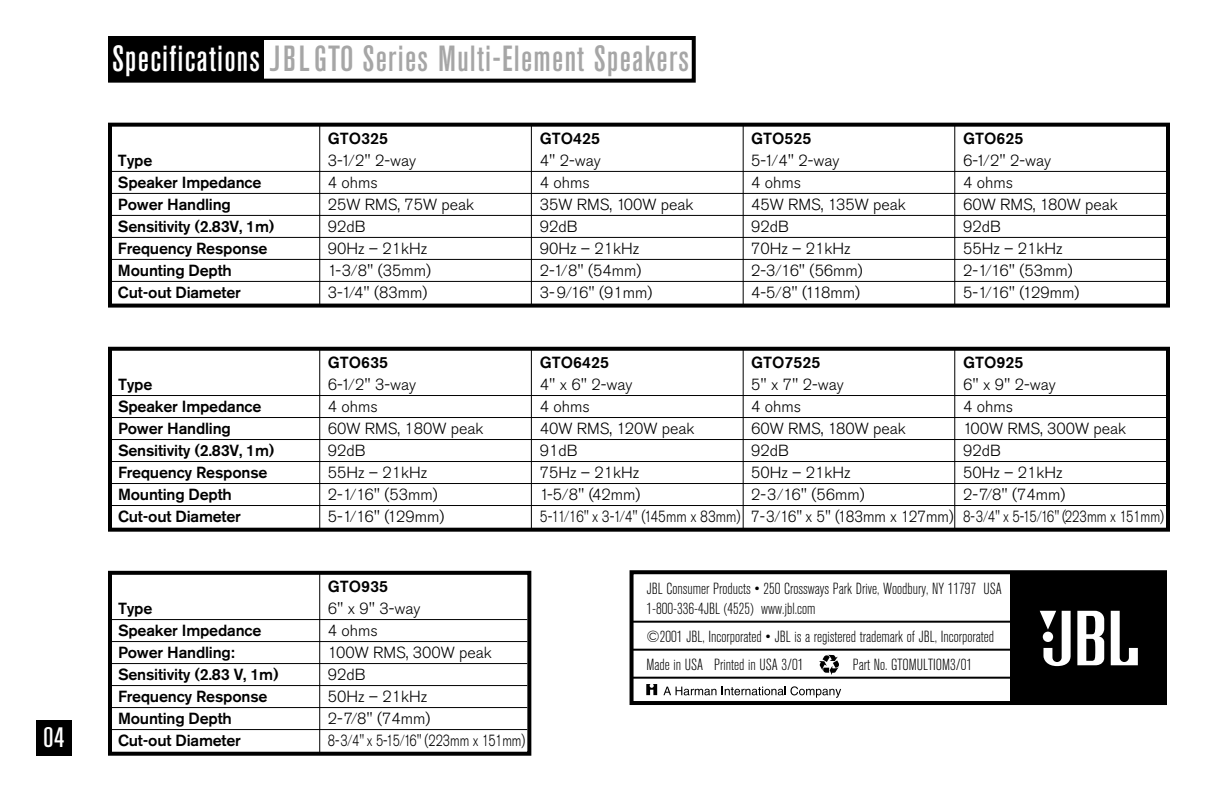
<style>
.page{position:relative;width:1224px;height:792px;background:#fff}
.page>*{position:absolute;margin:0;border:0;box-sizing:border-box;transform-origin:0 0}
.t1{font:500 condensed 36px "Akzidenz Grotesk BE";letter-spacing:.035em;color:#a6a6a6}
.t2{font:500 condensed 28px "Akzidenz Grotesk BE";color:#fff}
.t3{font:300 16px "Akzidenz Grotesk BE";color:#000}
.t4{font:500 16px "Akzidenz Grotesk BE";letter-spacing:-.01em;color:#000}
.t5{font:300 condensed 16px/20px "Akzidenz Grotesk BE";color:#000}
.t6{font:300 16px "Akzidenz Grotesk BE";color:#000;scale:.84 1}
.t7{font:300 16px "Akzidenz Grotesk BE";color:#000;scale:.78 1}
.s1{color:#fff}
</style>
<div class="page">
<svg style="left:1014px;top:575px;width:148px;height:125px;background:#242424"></svg>
<div style="left:630px;top:570px;width:537px;height:135px;border:4px solid #000"></div>
<svg style="left:819px;top:654px;width:20px;height:21px"></svg>
<hr style="left:1010px;top:572px;width:4px;height:131px;background:#000">
<svg style="left:646px;top:684px;width:11px;height:11px"></svg>
<svg style="left:663px;top:687px;width:53px;height:8px"></svg>
<svg style="left:722px;top:686px;width:119px;height:12px"></svg>
<hr style="left:632px;top:677px;width:379px;height:2px;background:#000">
<hr style="left:632px;top:649px;width:380px;height:2px;background:#000">
<hr style="left:632px;top:621px;width:380px;height:2px;background:#000">
<div style="left:36px;top:720px;width:36px;height:36px;background:#000"></div>
<div style="left:108px;top:36px;width:156px;height:45px;background:#000"></div>
<div style="left:108px;top:36px;width:588px;height:47px;border:4px solid #000"></div>
<hr style="left:112px;top:171px;width:1054px;height:1px;background:#000">
<hr style="left:112px;top:193px;width:1054px;height:1px;background:#000">
<hr style="left:112px;top:215px;width:1054px;height:1px;background:#000">
<hr style="left:112px;top:237px;width:1054px;height:1px;background:#000">
<hr style="left:112px;top:259px;width:1054px;height:1px;background:#000">
<hr style="left:112px;top:281px;width:1054px;height:1px;background:#000">
<div style="left:108px;top:123px;width:1062px;height:185px;border:4px solid #000"></div>
<hr style="left:319px;top:124px;width:1px;height:182px;background:#000">
<hr style="left:531px;top:124px;width:1px;height:182px;background:#000">
<hr style="left:743px;top:124px;width:1px;height:182px;background:#000">
<hr style="left:954px;top:124px;width:1px;height:182px;background:#000">
<hr style="left:112px;top:395px;width:1054px;height:1px;background:#000">
<hr style="left:112px;top:417px;width:1054px;height:1px;background:#000">
<hr style="left:112px;top:439px;width:1054px;height:1px;background:#000">
<hr style="left:112px;top:461px;width:1054px;height:1px;background:#000">
<hr style="left:112px;top:483px;width:1054px;height:1px;background:#000">
<hr style="left:112px;top:505px;width:1054px;height:1px;background:#000">
<div style="left:108px;top:347px;width:1062px;height:185px;border:4px solid #000"></div>
<hr style="left:319px;top:349px;width:1px;height:181px;background:#000">
<hr style="left:531px;top:349px;width:1px;height:181px;background:#000">
<hr style="left:743px;top:349px;width:1px;height:181px;background:#000">
<hr style="left:954px;top:349px;width:1px;height:181px;background:#000">
<hr style="left:112px;top:619px;width:415px;height:1px;background:#000">
<hr style="left:112px;top:641px;width:415px;height:1px;background:#000">
<hr style="left:112px;top:663px;width:415px;height:1px;background:#000">
<hr style="left:112px;top:685px;width:415px;height:1px;background:#000">
<hr style="left:112px;top:707px;width:415px;height:1px;background:#000">
<hr style="left:112px;top:729px;width:415px;height:1px;background:#000">
<div style="left:108px;top:571px;width:423px;height:185px;border:4px solid #000"></div>
<hr style="left:319px;top:573px;width:1px;height:181px;background:#000">
<h2 class="t2" style="left:43px;top:727px;width:23px">04</h2>
<h1 class="t1" style="left:112px;top:46px;width:578px"><span class="s1">Specifications</span> JBLGTO Series Multi-Element Speakers</h1>
<p class="t4" style="left:328px;top:133px;width:62px">GTO325</p>
<p class="t4" style="left:540px;top:133px;width:62px">GTO425</p>
<p class="t4" style="left:751px;top:133px;width:62px">GTO525</p>
<p class="t4" style="left:963px;top:133px;width:62px">GTO625</p>
<p class="t4" style="left:118px;top:155px;width:36px">Type</p>
<p class="t3" style="left:328px;top:155px;width:90px">3-1⁄ 2" 2-way</p>
<p class="t3" style="left:540px;top:155px;width:62px">4" 2-way</p>
<p class="t3" style="left:751px;top:155px;width:90px">5-1⁄ 4" 2-way</p>
<p class="t3" style="left:963px;top:155px;width:90px">6-1⁄ 2" 2-way</p>
<p class="t4" style="left:118px;top:177px;width:145px">Speaker Impedance</p>
<p class="t3" style="left:328px;top:177px;width:51px">4 ohms</p>
<p class="t3" style="left:540px;top:177px;width:51px">4 ohms</p>
<p class="t3" style="left:751px;top:177px;width:51px">4 ohms</p>
<p class="t3" style="left:963px;top:177px;width:51px">4 ohms</p>
<p class="t4" style="left:118px;top:199px;width:114px">Power Handling</p>
<p class="t3" style="left:328px;top:199px;width:148px">25W RMS, 75W peak</p>
<p class="t3" style="left:540px;top:199px;width:155px">35W RMS, 100W peak</p>
<p class="t3" style="left:751px;top:199px;width:156px">45W RMS, 135W peak</p>
<p class="t3" style="left:963px;top:199px;width:156px">60W RMS, 180W peak</p>
<p class="t4" style="left:118px;top:221px;width:158px">Sensitivity (2.83V, 1m)</p>
<p class="t3" style="left:328px;top:221px;width:39px">92dB</p>
<p class="t3" style="left:540px;top:221px;width:39px">92dB</p>
<p class="t3" style="left:751px;top:221px;width:39px">92dB</p>
<p class="t3" style="left:963px;top:221px;width:39px">92dB</p>
<p class="t4" style="left:118px;top:243px;width:151px">Frequency Response</p>
<p class="t3" style="left:328px;top:243px;width:101px">90Hz – 21kHz</p>
<p class="t3" style="left:540px;top:243px;width:101px">90Hz – 21kHz</p>
<p class="t3" style="left:751px;top:243px;width:101px">70Hz – 21kHz</p>
<p class="t3" style="left:963px;top:243px;width:101px">55Hz – 21kHz</p>
<p class="t4" style="left:118px;top:265px;width:115px">Mounting Depth</p>
<p class="t3" style="left:328px;top:265px;width:105px">1-3⁄ 8" (35mm)</p>
<p class="t3" style="left:540px;top:265px;width:103px">2-1⁄ 8" (54mm)</p>
<p class="t3" style="left:751px;top:265px;width:113px">2-3⁄16" (56mm)</p>
<p class="t3" style="left:963px;top:265px;width:111px">2-1⁄16" (53mm)</p>
<p class="t4" style="left:118px;top:287px;width:124px">Cut-out Diameter</p>
<p class="t3" style="left:328px;top:287px;width:101px">3-1⁄4" (83mm)</p>
<p class="t3" style="left:540px;top:287px;width:114px">3-9⁄16" (91mm)</p>
<p class="t3" style="left:751px;top:287px;width:110px">4-5⁄ 8" (118mm)</p>
<p class="t3" style="left:963px;top:287px;width:118px">5-1⁄16" (129mm)</p>
<p class="t4" style="left:328px;top:357px;width:62px">GTO635</p>
<p class="t4" style="left:540px;top:357px;width:71px">GTO6425</p>
<p class="t4" style="left:751px;top:357px;width:71px">GTO7525</p>
<p class="t4" style="left:963px;top:357px;width:62px">GTO925</p>
<p class="t4" style="left:118px;top:379px;width:36px">Type</p>
<p class="t3" style="left:328px;top:379px;width:90px">6-1⁄ 2" 3-way</p>
<p class="t3" style="left:540px;top:379px;width:94px">4" x 6" 2-way</p>
<p class="t3" style="left:751px;top:379px;width:94px">5" x 7" 2-way</p>
<p class="t3" style="left:963px;top:379px;width:94px">6" x 9" 2-way</p>
<p class="t4" style="left:118px;top:401px;width:145px">Speaker Impedance</p>
<p class="t3" style="left:328px;top:401px;width:51px">4 ohms</p>
<p class="t3" style="left:540px;top:401px;width:51px">4 ohms</p>
<p class="t3" style="left:751px;top:401px;width:51px">4 ohms</p>
<p class="t3" style="left:963px;top:401px;width:51px">4 ohms</p>
<p class="t4" style="left:118px;top:423px;width:114px">Power Handling</p>
<p class="t3" style="left:328px;top:423px;width:157px">60W RMS, 180W peak</p>
<p class="t3" style="left:540px;top:423px;width:156px">40W RMS, 120W peak</p>
<p class="t3" style="left:751px;top:423px;width:156px">60W RMS, 180W peak</p>
<p class="t3" style="left:963px;top:423px;width:165px">100W RMS, 300W peak</p>
<p class="t4" style="left:118px;top:445px;width:158px">Sensitivity (2.83V, 1m)</p>
<p class="t3" style="left:328px;top:445px;width:39px">92dB</p>
<p class="t3" style="left:540px;top:445px;width:39px">91dB</p>
<p class="t3" style="left:751px;top:445px;width:39px">92dB</p>
<p class="t3" style="left:963px;top:445px;width:39px">92dB</p>
<p class="t4" style="left:118px;top:467px;width:151px">Frequency Response</p>
<p class="t3" style="left:328px;top:467px;width:101px">55Hz – 21kHz</p>
<p class="t3" style="left:540px;top:467px;width:101px">75Hz – 21kHz</p>
<p class="t3" style="left:751px;top:467px;width:101px">50Hz – 21kHz</p>
<p class="t3" style="left:963px;top:467px;width:101px">50Hz – 21kHz</p>
<p class="t4" style="left:118px;top:489px;width:115px">Mounting Depth</p>
<p class="t3" style="left:328px;top:489px;width:111px">2-1⁄16" (53mm)</p>
<p class="t3" style="left:540px;top:489px;width:102px">1-5⁄ 8" (42mm)</p>
<p class="t3" style="left:751px;top:489px;width:115px">2-3 ⁄16" (56mm)</p>
<p class="t3" style="left:963px;top:489px;width:104px">2-7⁄8" (74mm)</p>
<p class="t4" style="left:118px;top:511px;width:124px">Cut-out Diameter</p>
<p class="t3" style="left:328px;top:511px;width:118px">5-1⁄16" (129mm)</p>
<p class="t6" style="left:540px;top:511px;width:745px">5-11⁄16" x 3-1⁄4" (145mm x 83mm) 7-3⁄16" x 5" (183mm x 127mm) 8-3⁄4" x 5-15⁄16" (223mm x 151mm)</p>
<p class="t4" style="left:328px;top:581px;width:62px">GTO935</p>
<p class="t4" style="left:118px;top:603px;width:36px">Type</p>
<p class="t3" style="left:328px;top:603px;width:94px">6" x 9" 3-way</p>
<p class="t4" style="left:118px;top:625px;width:145px">Speaker Impedance</p>
<p class="t3" style="left:328px;top:625px;width:51px">4 ohms</p>
<p class="t4" style="left:118px;top:647px;width:118px">Power Handling:</p>
<p class="t3" style="left:328px;top:647px;width:166px">100W RMS, 300W peak</p>
<p class="t4" style="left:118px;top:669px;width:162px">Sensitivity (2.83 V, 1m)</p>
<p class="t3" style="left:328px;top:669px;width:39px">92dB</p>
<p class="t4" style="left:118px;top:691px;width:151px">Frequency Response</p>
<p class="t3" style="left:328px;top:691px;width:101px">50Hz – 21kHz</p>
<p class="t4" style="left:118px;top:713px;width:115px">Mounting Depth</p>
<p class="t3" style="left:328px;top:713px;width:104px">2-7⁄8" (74mm)</p>
<p class="t4" style="left:118px;top:735px;width:124px">Cut-out Diameter</p>
<p class="t7" style="left:328px;top:735px;width:255px">8-3⁄4" x 5-15⁄16" (223mm x 151mm)</p>
<p class="t5" style="left:646px;top:580px;width:357px">JBL Consumer Products • 250 Crossways Park Drive, Woodbury, NY 11797 USA<br>1-800-336-4JBL (4525) www.jbl.com</p>
<p class="t5" style="left:646px;top:624px;width:349px;line-height:28px">©2001 JBL, Incorporated • JBL is a registered trademark of JBL, Incorporated<br>Made in USA Printed in USA 3/01</p>
<p class="t5" style="left:853px;top:656px;width:121px">Part No. GTOMULTIOM3/01</p>
</div>
